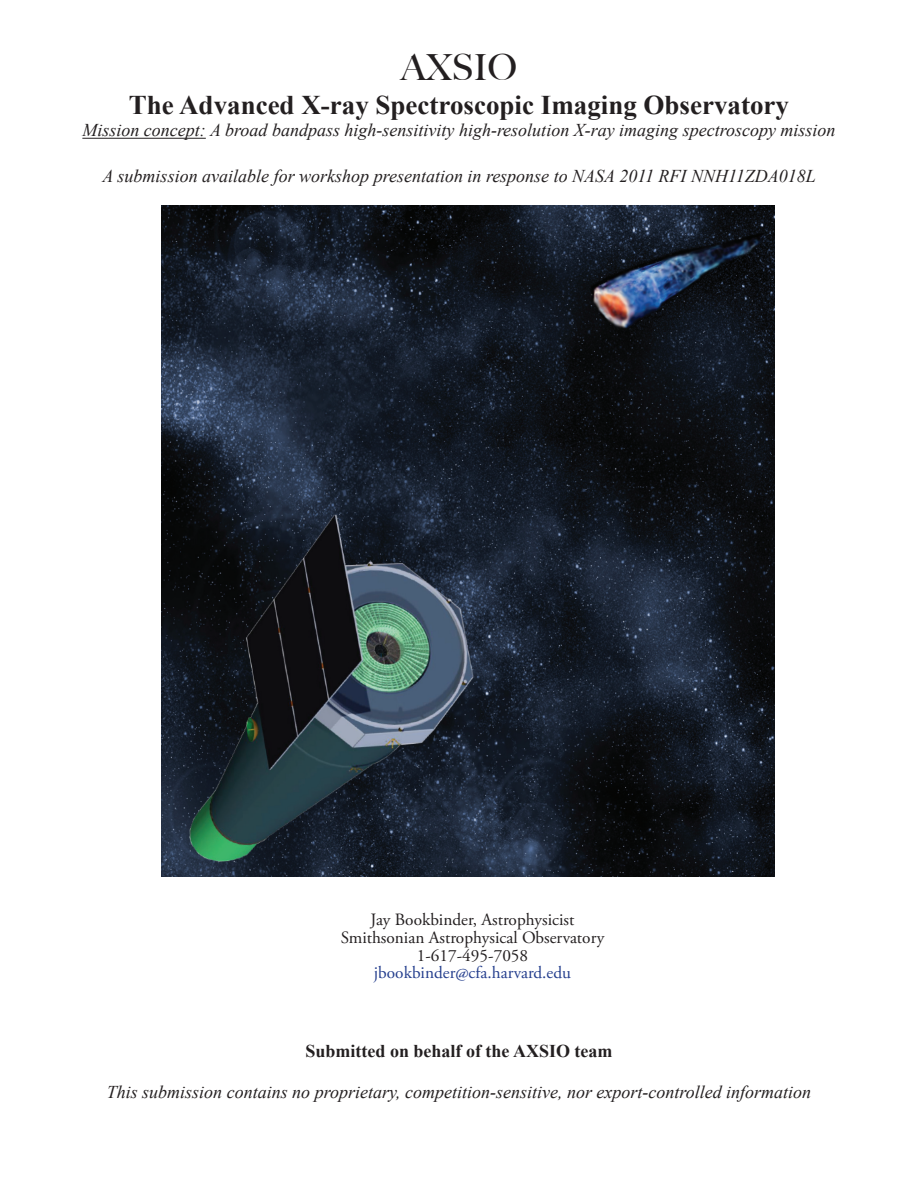
<style>
.page{position:relative;width:918px;height:1188px;background:#fff}
.page>*{position:absolute;margin:0;border:0;box-sizing:border-box;transform-origin:0 0}
.t1{font:500 36px "Big Caslon";color:#231f20}
.t2{font:700 27px "Times New Roman";color:#231f20}
.t3{font:italic 18px "Times New Roman";color:#231f20}
.t4{font:700 18px "Times New Roman";color:#231f20}
.t5{font:17.25px/17.7px "Adobe Garamond Pro";color:#231f20;text-align:center}
.t6{font:17.25px "Adobe Garamond Pro";color:#253f8e}
</style>
<div class="page">
<hr style="left:82px;top:138px;width:124px;height:1px;background:#231f20">
<img style="left:161px;top:205px;width:614px;height:671px">
<h1 class="t1" style="left:401px;top:47px;width:118px">AXSIO</h1>
<h2 class="t2" style="left:129px;top:86px;width:662px">The Advanced X-ray Spectroscopic Imaging Observatory</h2>
<p class="t3" style="left:82px;top:118px;width:755px">Mission concept: A broad bandpass high-sensitivity high-resolution X-ray imaging spectroscopy mission</p>
<p class="t3" style="left:102px;top:163px;width:715px">A submission available for workshop presentation in response to NASA 2011 RFI NNH11ZDA018L</p>
<p class="t5" style="left:341px;top:912px;width:265px">Jay Bookbinder, Astrophysicist<br>Smithsonian Astrophysical Observatory<br>1-617-495-7058</p>
<p class="t6" style="left:374px;top:963px;width:199px">jbookbinder@cfa.harvard.edu</p>
<p class="t4" style="left:305px;top:1039px;width:309px">Submitted on behalf of the AXSIO team</p>
<p class="t3" style="left:107px;top:1080px;width:706px">This submission contains no proprietary, competition-sensitive, nor export-controlled information</p>
</div>
